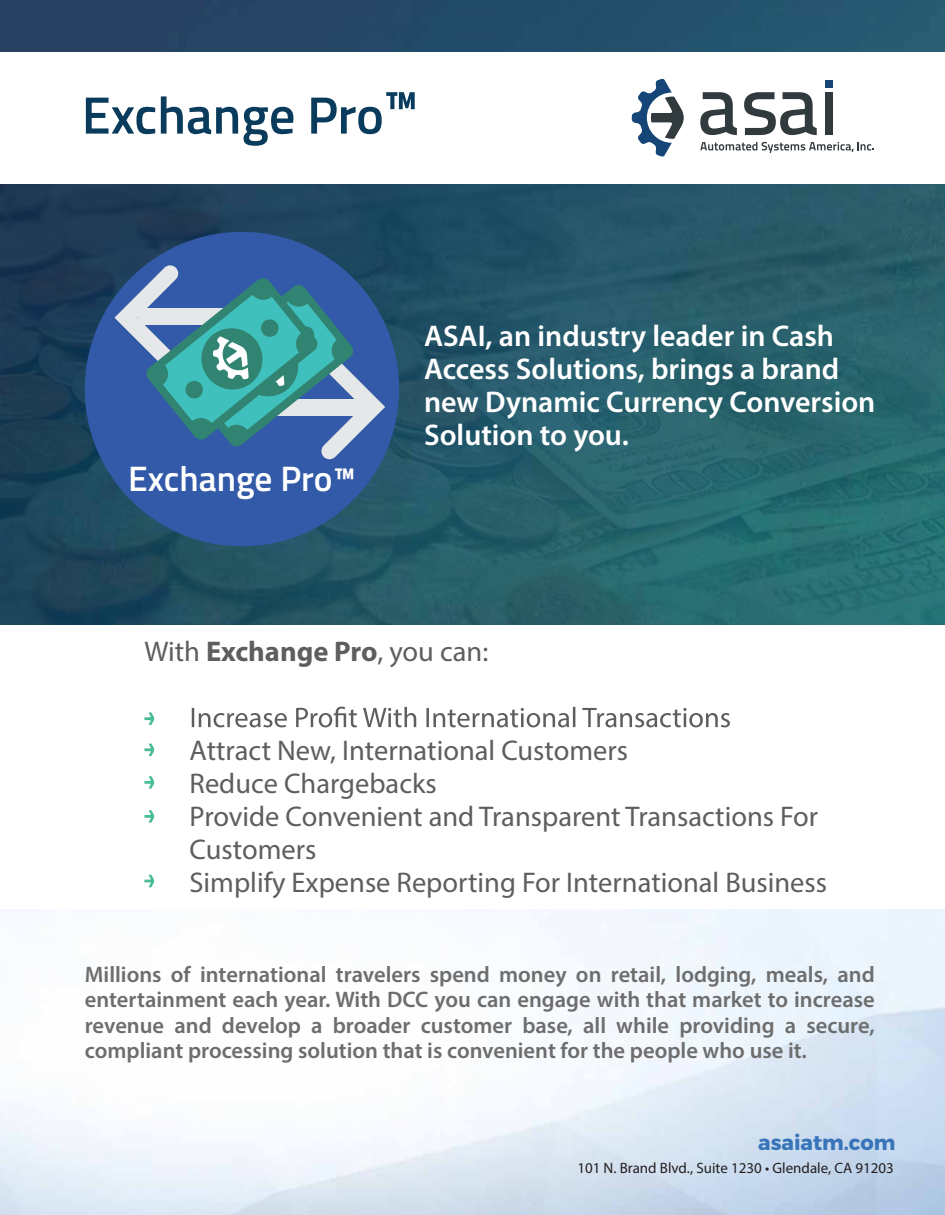
<style>
.page{position:relative;width:945px;height:1215px;background:#fff}
.page>*{position:absolute;margin:0;border:0;box-sizing:border-box;transform-origin:0 0}
.t1{font:600 52.5px "Titillium";color:#093b5c}
.t2{font:600 35.4px "Titillium";color:#fff}
.t3{font:600 30px/33px "Myriad Pro";color:#fff}
.t4{font:28.5px/33px "Myriad Pro";color:#5d5e5e}
.t5{font:600 22.5px/25.5px "Myriad Pro";color:#6d6d6d;text-align:justify}
.t6{font:700 20.85px "Montserrat";color:#3874ba}
.t7{font:15px "Myriad Pro";color:#231f20}
.s1{font-size:55.5px}
.s2{font-weight:700}
</style>
<div class="page">
<img style="left:0;top:0;width:945px;height:625px">
<div style="left:0;top:52px;width:945px;height:132px;background:#fff"></div>
<svg style="left:192px;top:707px;width:538px;height:20px"></svg>
<svg style="left:700px;top:142px;width:174px;height:11px"></svg>
<div style="left:825px;top:92px;width:8px;height:43px;background:#313a3d"></div>
<div style="left:825px;top:80px;width:8px;height:8px;background:#164577"></div>
<svg style="left:700px;top:92px;width:37px;height:43px"></svg>
<svg style="left:744px;top:92px;width:73px;height:43px"></svg>
<svg style="left:632px;top:79px;width:52px;height:78px"></svg>
<div style="left:85px;top:232px;width:314px;height:314px;background:#325aa9;border-radius:50%"></div>
<svg style="left:114px;top:265px;width:271px;height:194px"></svg>
<svg style="left:144px;top:712px;width:10px;height:13px"></svg>
<svg style="left:144px;top:744px;width:10px;height:12px"></svg>
<svg style="left:144px;top:776px;width:10px;height:13px"></svg>
<svg style="left:144px;top:810px;width:10px;height:13px"></svg>
<svg style="left:144px;top:875px;width:10px;height:12px"></svg>
<h1 class="t1" style="left:82px;top:76px;width:338px">Exchange Pro<span class="s1">™</span></h1>
<h2 class="t2" style="left:128px;top:452px;width:229px">Exchange Pro™</h2>
<h3 class="t3" style="left:424px;top:319px;width:453px">ASAI, an industry leader in Cash<br>Access Solutions, brings a brand new Dynamic Currency Conversion<br>Solution to you.</h3>
<p class="t4" style="left:144px;top:635px;width:345px">With <span class="s2">Exchange Pro</span>, you can:</p>
<p class="t4" style="left:190px;top:734px;width:639px">Attract New, International Customers<br>Reduce Chargebacks<br>Provide Convenient and Transparent Transactions For Customers<br>Simplify Expense Reporting For International Business</p>
<p class="t5" style="left:85px;top:961px;width:792px">Millions of international travelers spend money on retail, lodging, meals, and entertainment each year. With DCC you can engage with that market to increase revenue and develop a broader customer base, all while providing a secure, compliant processing solution that is convenient for the people who use it.</p>
<p class="t6" style="left:758px;top:1129px;width:139px">asaiatm.com</p>
<p class="t7" style="left:577px;top:1159px;width:318px">101 N. Brand Blvd., Suite 1230 • Glendale, CA 91203</p>
</div>
